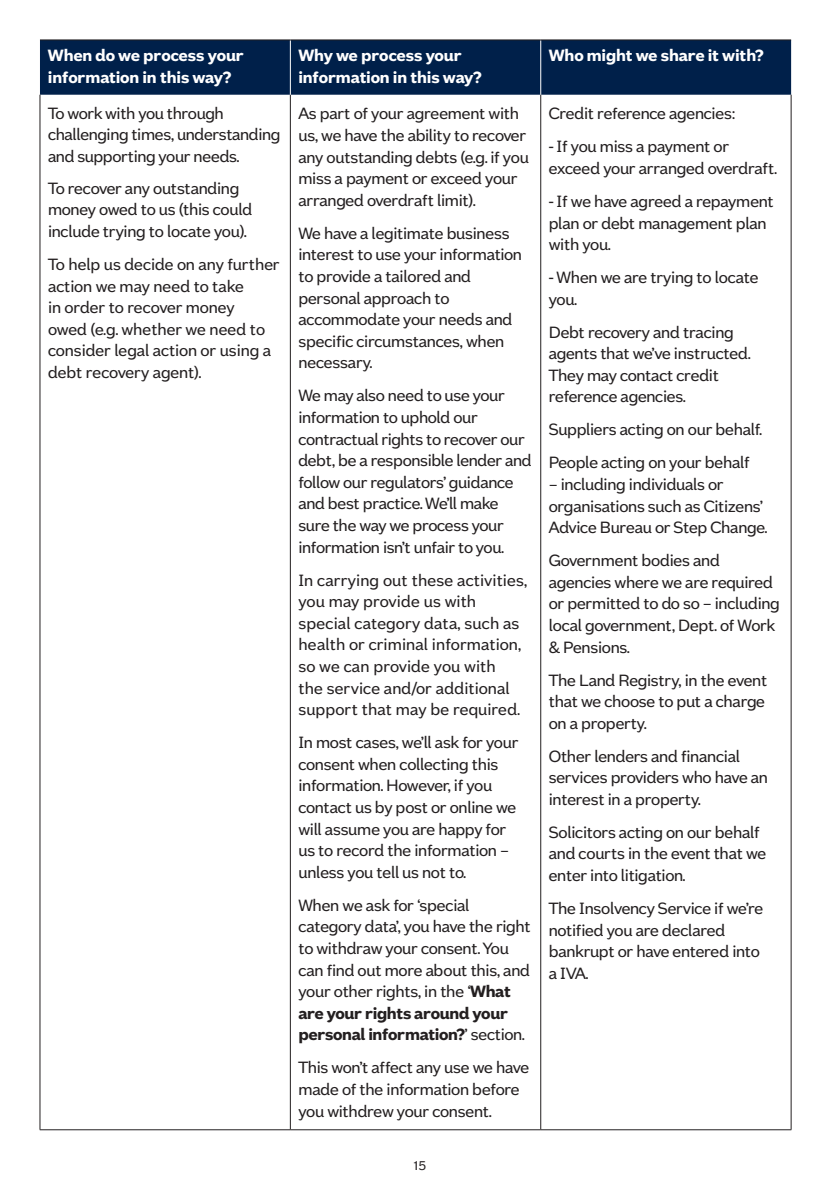
<style>
.page{position:relative;width:840px;height:1191px;background:#fff}
.page>*{position:absolute;margin:0;border:0;box-sizing:border-box;transform-origin:0 0}
.t1{font:18px/21.6px "Nationwide Founders";letter-spacing:-.02em;color:#231f20}
.t2{font:18px/21.6px "Nationwide Founders";color:#231f20}
.t3{font:700 18px/21.6px "Nationwide Founders";letter-spacing:-.01em;color:#fff}
.t4{font:14px "Nationwide Founders";color:#231f20}
.s1{font-weight:700}
</style>
<div class="page">
<div style="left:40px;top:41px;width:750px;height:54px;background:#00204a"></div>
<hr style="left:40px;top:95px;width:1px;height:1034px;background:#231f20">
<hr style="left:290px;top:95px;width:1px;height:1034px;background:#231f20">
<hr style="left:540px;top:95px;width:1px;height:1034px;background:#231f20">
<hr style="left:790px;top:95px;width:1px;height:1034px;background:#231f20">
<hr style="left:40px;top:1129px;width:250px;height:1px;background:#231f20">
<hr style="left:290px;top:1129px;width:250px;height:1px;background:#231f20">
<hr style="left:540px;top:1129px;width:250px;height:1px;background:#231f20">
<hr style="left:290px;top:40px;width:1px;height:55px;background:#fff">
<hr style="left:540px;top:40px;width:1px;height:55px;background:#fff">
<hr style="left:40px;top:40px;width:250px;height:1px;background:#231f20">
<hr style="left:290px;top:40px;width:250px;height:1px;background:#231f20">
<hr style="left:540px;top:40px;width:250px;height:1px;background:#231f20">
<p class="t3" style="left:48px;top:44px;width:197px">When do we process your information in this way?</p>
<p class="t3" style="left:298px;top:44px;width:185px">Why we process your information in this way?</p>
<p class="t3" style="left:548px;top:44px;width:216px">Who might we share it with?</p>
<p class="t1" style="left:48px;top:103px;width:234px">To work with you through challenging times, understanding and supporting your needs.</p>
<p class="t1" style="left:48px;top:178px;width:206px">To recover any outstanding money owed to us (this could include trying to locate you).</p>
<p class="t1" style="left:48px;top:253px;width:233px">To help us decide on any further action we may need to take<br>in order to recover money<br>owed (e.g. whether we need to consider legal action or using a debt recovery agent).</p>
<p class="t1" style="left:298px;top:103px;width:232px">As part of your agreement with us, we have the ability to recover any outstanding debts (e.g. if you miss a payment or exceed your arranged overdraft limit).</p>
<p class="t1" style="left:298px;top:222px;width:225px">We have a legitimate business interest to use your information to provide a tailored and personal approach to accommodate your needs and specific circumstances, when necessary.</p>
<p class="t1" style="left:298px;top:384px;width:235px">We may also need to use your information to uphold our contractual rights to recover our debt, be a responsible lender and follow our regulators’ guidance and best practice. We’ll make sure the way we process your information isn’t unfair to you.</p>
<p class="t2" style="left:298px;top:569px;width:230px">In carrying out these activities, you may provide us with special category data, such as health or criminal information, so we can provide you with<br>the service and/or additional support that may be required.</p>
<p class="t1" style="left:298px;top:731px;width:222px">In most cases, we’ll ask for your consent when collecting this information. However, if you contact us by post or online we will assume you are happy for us to record the information – unless you tell us not to.</p>
<p class="t1" style="left:298px;top:894px;width:234px">When we ask for ‘special category data’, you have the right to withdraw your consent. You can find out more about this, and your other rights, in the ‘<span class="s1">What are your rights around your personal information?</span>’ section.</p>
<p class="t1" style="left:298px;top:1056px;width:232px">This won’t affect any use we have made of the information before you withdrew your consent.</p>
<p class="t1" style="left:548px;top:103px;width:188px">Credit reference agencies:</p>
<p class="t1" style="left:548px;top:136px;width:230px">- If you miss a payment or exceed your arranged overdraft.</p>
<p class="t1" style="left:548px;top:190px;width:226px">- If we have agreed a repayment plan or debt management plan with you.</p>
<p class="t1" style="left:548px;top:266px;width:211px">- When we are trying to locate you.</p>
<p class="t1" style="left:548px;top:321px;width:203px">Debt recovery and tracing agents that we’ve instructed.<br>They may contact credit reference agencies.</p>
<p class="t1" style="left:548px;top:413px;width:214px;line-height:33px">Suppliers acting on our behalf.<br>People acting on your behalf</p>
<p class="t1" style="left:548px;top:473px;width:220px">– including individuals or organisations such as Citizens’<br>Advice Bureau or Step Change.</p>
<p class="t1" style="left:548px;top:549px;width:233px">Government bodies and agencies where we are required or permitted to do so – including local government, Dept. of Work &amp; Pensions.</p>
<p class="t1" style="left:548px;top:669px;width:220px">The Land Registry, in the event that we choose to put a charge on a property.</p>
<p class="t1" style="left:548px;top:745px;width:221px">Other lenders and financial services providers who have an interest in a property.</p>
<p class="t1" style="left:548px;top:821px;width:219px">Solicitors acting on our behalf and courts in the event that we enter into litigation.</p>
<p class="t1" style="left:548px;top:897px;width:216px">The Insolvency Service if we’re notified you are declared bankrupt or have entered into a IVA.</p>
<p class="t4" style="left:413px;top:1158px;width:14px">15</p>
</div>
